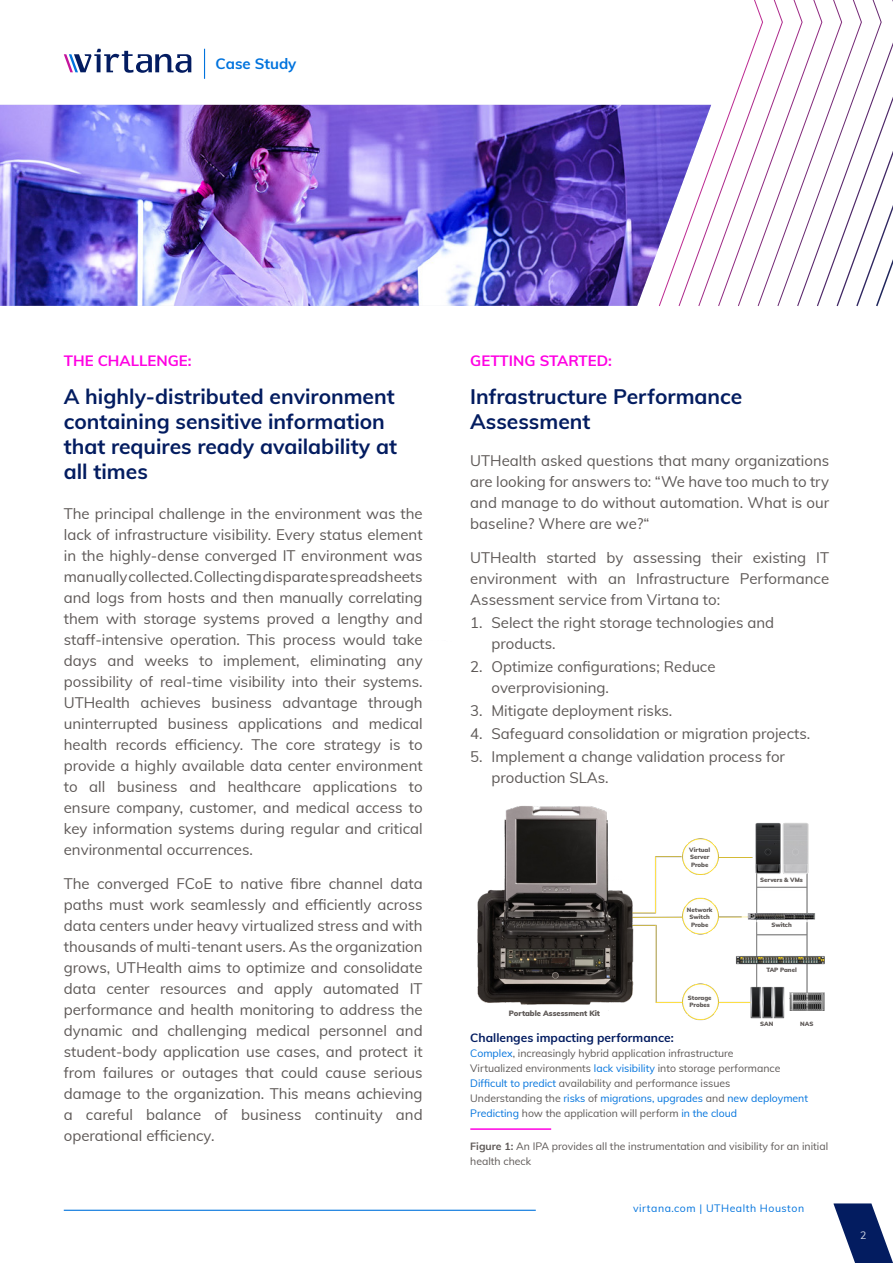
<style>
.page{position:relative;width:893px;height:1263px;background:#fff}
.page>*{position:absolute;margin:0;border:0;box-sizing:border-box;transform-origin:0 0}
.Section_Heading{font:700 21px/25.2px "Muli";color:#031c60}
.Body_Copy{font:15px/21px "Muli";color:#5d5856;text-align:justify}
.Body_Copy-2{font:700 15px "Muli";color:#ff00e3}
.t1{font:700 15px "Muli";color:#0073dd}
.Body_Copy-3{font:700 12px "Muli";color:#031c60}
.Body_Copy-4{font:10.5px/15px "Muli";color:#5d5856}
.Body_Copy-5{font:10.5px "Muli";color:#0073dd}
.Body_Copy-6{font:10.5px "Muli";letter-spacing:.05em;color:#0073dd}
.t2{font:10.5px "Muli";color:#d2dae7}
.Body_Copy-7{font:900 7.5px "Muli";color:#5d5856}
.Body_Copy-8{font:900 6px/7.5px "Muli";color:#5d5856}
.s1{color:#0073dd}
.s2{color:#5d5856}
.s3{font-weight:700}
</style>
<div class="page">
<svg style="left:64px;top:49px;width:127px;height:24px"></svg>
<hr style="left:204px;top:49px;width:1px;height:30px;background:#0073dd">
<svg style="left:659px;top:0;width:234px;height:307px"></svg>
<svg style="left:885px;top:1255px;width:8px;height:8px"></svg>
<img style="left:0;top:105px;width:711px;height:201px">
<hr style="left:470px;top:1128px;width:81px;height:2px;background:#ff00e3">
<img style="left:477px;top:806px;width:348px;height:215px">
<p class="t1" style="left:216px;top:53px;width:82px">Case Study</p>
<p class="Body_Copy-2" style="left:64px;top:349px;width:129px">THE CHALLENGE:</p>
<p class="Body_Copy-2" style="left:470px;top:349px;width:143px">GETTING STARTED:</p>
<p class="Section_Heading" style="left:64px;top:383px;width:335px">A highly-distributed environment containing sensitive information that requires ready availability at all times</p>
<p class="Section_Heading" style="left:470px;top:383px;width:274px">Infrastructure Performance</p>
<p class="Section_Heading" style="left:470px;top:408px;width:122px">Assessment</p>
<p class="Body_Copy" style="left:470px;top:449px;width:360px">UTHealth asked questions that many organizations are looking for answers to: “We have too much to try and manage to do without automation. What is our baseline? Where are we?“</p>
<p class="Body_Copy" style="left:470px;top:546px;width:360px">UTHealth started by assessing their existing IT environment with an Infrastructure Performance Assessment service from Virtana to:</p>
<p class="Body_Copy" style="left:492px;top:611px;width:284px;text-indent:-21px">1. Select the right storage technologies and products.</p>
<p class="Body_Copy" style="left:492px;top:655px;width:225px;text-indent:-21px">2. Optimize configurations; Reduce overprovisioning.</p>
<p class="Body_Copy" style="left:470px;top:699px;width:204px">3. Mitigate deployment risks.</p>
<p class="Body_Copy" style="left:470px;top:722px;width:341px">4. Safeguard consolidation or migration projects.</p>
<p class="Body_Copy" style="left:492px;top:746px;width:295px;text-indent:-21px">5. Implement a change validation process for production SLAs.</p>
<p class="Body_Copy" style="left:64px;top:503px;width:360px">The principal challenge in the environment was the lack of infrastructure visibility. Every status element in the highly-dense converged IT environment was manually collected. Collecting disparate spreadsheets and logs from hosts and then manually correlating them with storage systems proved a lengthy and staff-intensive operation. This process would take days and weeks to implement, eliminating any possibility of real-time visibility into their systems.<br>UTHealth achieves business advantage through uninterrupted business applications and medical health records efficiency. The core strategy is to provide a highly available data center environment to all business and healthcare applications to ensure company, customer, and medical access to key information systems during regular and critical environmental occurrences.</p>
<p class="Body_Copy" style="left:64px;top:872px;width:360px">The converged FCoE to native fibre channel data paths must work seamlessly and efficiently across data centers under heavy virtualized stress and with thousands of multi-tenant users. As the organization grows, UTHealth aims to optimize and consolidate data center resources and apply automated IT performance and health monitoring to address the dynamic and challenging medical personnel and student-body application use cases, and protect it from failures or outages that could cause serious damage to the organization. This means achieving a careful balance of business continuity and operational efficiency.</p>
<p class="Body_Copy-8" style="left:689px;top:845px;width:22px">Virtual<br>Server<br>Probe</p>
<p class="Body_Copy-8" style="left:760px;top:876px;width:44px">Servers &amp; VMs</p>
<p class="Body_Copy-8" style="left:687px;top:906px;width:27px">Network</p>
<p class="Body_Copy-8" style="left:689px;top:913px;width:22px">Switch</p>
<p class="Body_Copy-8" style="left:691px;top:921px;width:19px">Probe</p>
<p class="Body_Copy-8" style="left:771px;top:920px;width:22px">Switch</p>
<p class="Body_Copy-8" style="left:766px;top:966px;width:32px">TAP Panel</p>
<p class="Body_Copy-8" style="left:688px;top:993px;width:25px">Storage</p>
<p class="Body_Copy-8" style="left:689px;top:1001px;width:22px">Probes</p>
<p class="Body_Copy-7" style="left:509px;top:1008px;width:93px">Portable Assessment Kit</p>
<p class="Body_Copy-8" style="left:760px;top:1020px;width:15px">SAN</p>
<p class="Body_Copy-8" style="left:800px;top:1020px;width:15px">NAS</p>
<p class="Body_Copy-3" style="left:470px;top:1028px;width:205px">Challenges impacting performance:</p>
<p class="Body_Copy-4" style="left:470px;top:1045px;width:265px"><span class="s1">Complex</span>, increasingly hybrid application infrastructure</p>
<p class="Body_Copy-4" style="left:470px;top:1060px;width:312px">Virtualized environments <span class="s1">lack visibility</span> into storage performance</p>
<p class="Body_Copy-4" style="left:470px;top:1075px;width:262px"><span class="s1">Difficult to predict</span> availability and performance issues</p>
<p class="Body_Copy-5" style="left:470px;top:1090px;width:339px"><span class="s2">Understanding the</span> risks <span class="s2">of</span> migrations, upgrades <span class="s2">and</span> new deployment</p>
<p class="Body_Copy-4" style="left:470px;top:1105px;width:268px"><span class="s1">Predicting</span> how the application will perform <span class="s1">in the cloud</span></p>
<p class="Body_Copy-4" style="left:470px;top:1138px;width:359px"><span class="s3">Figure 1:</span> An IPA provides all the instrumentation and visibility for an initial health check</p>
<p class="Body_Copy-6" style="left:633px;top:1201px;width:173px">virtana.com | UTHealth Houston</p>
<p class="t2" style="left:860px;top:1227px;width:8px">2</p>
</div>
